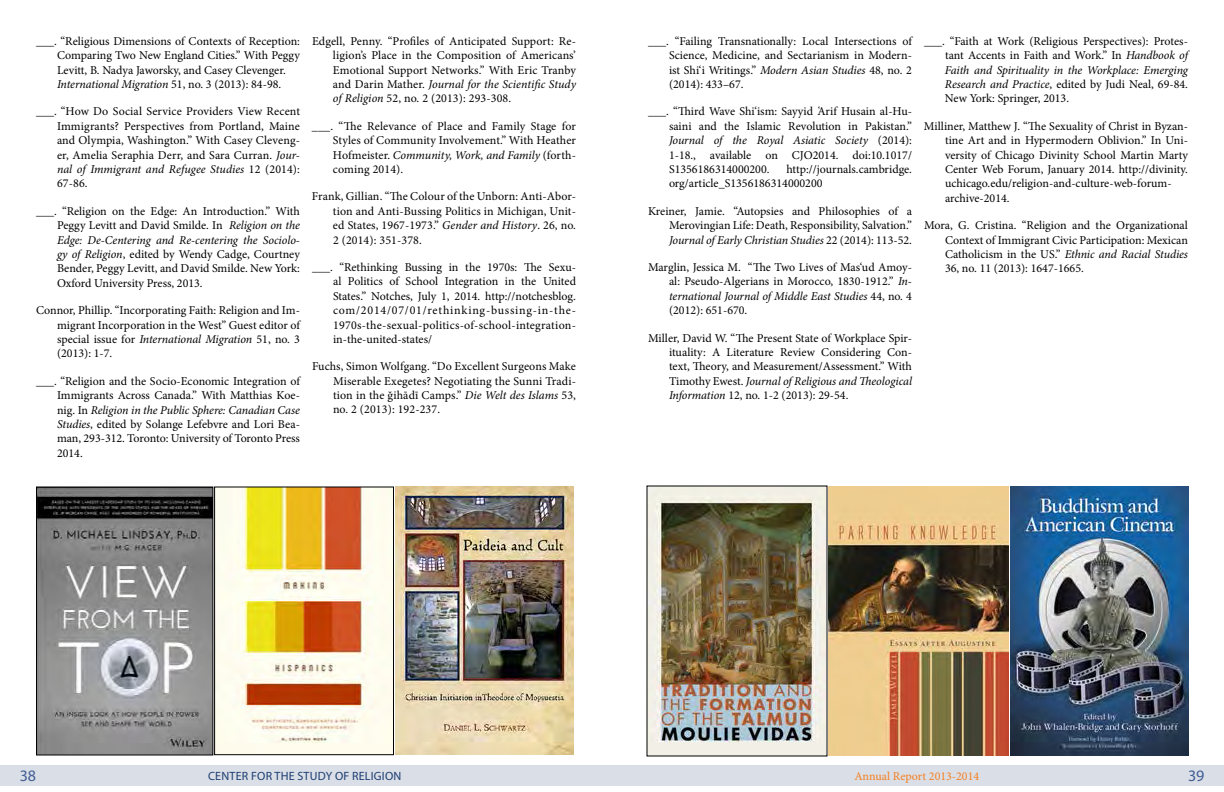
<style>
.page{position:relative;width:1224px;height:792px;background:#fff}
.page>*{position:absolute;margin:0;border:0;box-sizing:border-box;transform-origin:0 0}
.t1{font:16px "Myriad Pro";color:#415e96}
.Bibliography_Entry{font:12px/14.4px "Minion Pro";color:#000;text-align:justify}
.t2{font:12px "Myriad Pro";letter-spacing:.02em;color:#1d3e72}
.t3{font:12px "Minion Pro";color:#f57f20}
.s1{font-style:italic}
</style>
<div class="page">
<div style="left:0;top:765px;width:1224px;height:21px;background:#dadee6"></div>
<img style="left:38px;top:488px;width:173px;height:266px">
<div style="left:36px;top:486px;width:177px;height:270px;border:1px solid #000"></div>
<img style="left:395px;top:486px;width:179px;height:269px">
<img style="left:828px;top:486px;width:361px;height:270px">
<img style="left:648px;top:488px;width:178px;height:266px">
<img style="left:216px;top:488px;width:176px;height:265px">
<div style="left:214px;top:486px;width:180px;height:269px;border:1px solid #000"></div>
<p class="Bibliography_Entry" style="left:57px;top:34px;width:245px;text-align:left;text-indent:-21px">___. “Religious Dimensions of Contexts of Reception:<br>Comparing Two New England Cities.” With Peggy Levitt, B. Nadya Jaworsky, and Casey Clevenger.<br><span class="s1">International Migration</span> 51, no. 3 (2013): 84-98.</p>
<p class="Bibliography_Entry" style="left:57px;top:104px;width:245px;text-indent:-21px">___. “How Do Social Service Providers View Recent Immigrants? Perspectives from Portland, Maine and Olympia, Washington.” With Casey Cleveng&shy;er, Amelia Seraphia Derr, and Sara Curran. <span class="s1">Jour&shy;nal of Immigrant and Refugee Studies</span> 12 (2014):<br>67-86.</p>
<p class="Bibliography_Entry" style="left:57px;top:204px;width:245px;text-indent:-21px">___. “Religion on the Edge: An Introduction.” With Peggy Levitt and David Smilde. In <span class="s1">Religion on the Edge: De-Centering and Re-centering the Sociolo&shy;gy of Religion</span>, edited by Wendy Cadge, Courtney Bender, Peggy Levitt, and David Smilde. New York:<br>Oxford University Press, 2013.</p>
<p class="Bibliography_Entry" style="left:57px;top:303px;width:245px;text-indent:-21px">Connor, Phillip. “Incorporating Faith: Religion and Im&shy;migrant Incorporation in the West” Guest editor of special issue for <span class="s1">International Migration</span> 51, no. 3 (2013): 1-7.</p>
<p class="Bibliography_Entry" style="left:57px;top:374px;width:245px;text-indent:-21px">___. “Religion and the Socio-Economic Integration of Immigrants Across Canada.” With Matthias Koe&shy;nig. In <span class="s1">Religion in the Public Sphere: Canadian Case Studies</span>, edited by Solange Lefebvre and Lori Bea&shy;man, 293-312. Toronto: University of Toronto Press 2014.</p>
<p class="Bibliography_Entry" style="left:333px;top:34px;width:245px;text-indent:-21px">Edgell, Penny. “Profiles of Anticipated Support: Re&shy;ligion’s Place in the Composition of Americans’ Emotional Support Networks.” With Eric Tranby and Darin Mather. <span class="s1">Journal for the Scientific Study of Religion</span> 52, no. 2 (2013): 293-308.</p>
<p class="Bibliography_Entry" style="left:333px;top:119px;width:245px;text-indent:-21px">___. “The Relevance of Place and Family Stage for Styles of Community Involvement.” With Heather Hofmeister. <span class="s1">Community, Work, and Family</span> (forth&shy;coming 2014).</p>
<p class="Bibliography_Entry" style="left:333px;top:189px;width:245px;text-indent:-21px">Frank, Gillian. “The Colour of the Unborn: Anti-Abor&shy;tion and Anti-Bussing Politics in Michigan, Unit&shy;ed States, 1967-1973.” <span class="s1">Gender and History</span>. 26, no.<br>2 (2014): 351-378.</p>
<p class="Bibliography_Entry" style="left:333px;top:260px;width:245px;text-indent:-21px">___. “Rethinking Bussing in the 1970s: The Sexu&shy;al Politics of School Integration in the United States.” Notches, July 1, 2014. http://notchesblog. com/2014/07/01/rethinking-bussing-in-the-1970s-the-sexual-politics-of-school-integration&shy;in-the-united-states/</p>
<p class="Bibliography_Entry" style="left:333px;top:359px;width:245px;text-indent:-21px">Fuchs, Simon Wolfgang. “Do Excellent Surgeons Make Miserable Exegetes? Negotiating the Sunni Tradi&shy;tion in the ğihādī Camps.” <span class="s1">Die Welt des Islams</span> 53, no. 2 (2013): 192-237.</p>
<p class="Bibliography_Entry" style="left:669px;top:34px;width:245px;text-indent:-21px">___. “Failing Transnationally: Local Intersections of Science, Medicine, and Sectarianism in Modern&shy;ist Shi‘i Writings.” <span class="s1">Modern Asian Studies</span> 48, no. 2 (2014): 433–67.</p>
<p class="Bibliography_Entry" style="left:669px;top:104px;width:245px;text-indent:-21px">___. “Third Wave Shi‘ism: Sayyid Ἁrif Husain al-Hu&shy;saini and the Islamic Revolution in Pakistan.” <span class="s1">Journal of the Royal Asiatic Society</span> (2014):<br>1-18., available on CJO2014. doi:10.1017/ S1356186314000200.</p>
<p class="Bibliography_Entry" style="left:669px;top:162px;width:245px;text-indent:117px">http://journals.cambridge. org/article_S1356186314000200</p>
<p class="Bibliography_Entry" style="left:669px;top:204px;width:245px;text-indent:-21px">Kreiner, Jamie. “Autopsies and Philosophies of a Merovingian Life: Death, Responsibility, Salvation.” <span class="s1">Journal of Early Christian Studies</span> 22 (2014): 113-52.</p>
<p class="Bibliography_Entry" style="left:669px;top:260px;width:244px;text-indent:-21px">Marglin, Jessica M. “The Two Lives of Mas‘ud Amoy&shy;al: Pseudo-Algerians in Morocco, 1830-1912.” <span class="s1">In&shy;ternational Journal of Middle East Studies</span> 44, no. 4 (2012): 651-670.</p>
<p class="Bibliography_Entry" style="left:669px;top:331px;width:245px;text-indent:-21px">Miller, David W. “The Present State of Workplace Spir&shy;ituality: A Literature Review Considering Con&shy;text, Theory, and Measurement/Assessment.” With Timothy Ewest. <span class="s1">Journal of Religious and Theological Information</span> 12, no. 1-2 (2013): 29-54.</p>
<p class="Bibliography_Entry" style="left:945px;top:34px;width:245px;text-indent:-21px">___. “Faith at Work (Religious Perspectives): Protes&shy;tant Accents in Faith and Work.” In <span class="s1">Handbook of Faith and Spirituality in the Workplace: Emerging Research and Practice</span>, edited by Judi Neal, 69-84.<br>New York: Springer, 2013.</p>
<p class="Bibliography_Entry" style="left:945px;top:119px;width:245px;text-align:left;text-indent:-21px">Milliner, Matthew J. “The Sexuality of Christ in Byzan&shy;tine Art and in Hypermodern Oblivion.” In Uni&shy;versity of Chicago Divinity School Martin Marty Center Web Forum, January 2014. http://divinity. uchicago.edu/religion-and-culture-web-forum&shy;archive-2014.</p>
<p class="Bibliography_Entry" style="left:945px;top:218px;width:245px;text-indent:-21px">Mora, G. Cristina. “Religion and the Organizational Context of Immigrant Civic Participation: Mexican Catholicism in the US.” <span class="s1">Ethnic and Racial Studies </span>36, no. 11 (2013): 1647-1665.</p>
<h1 class="t1" style="left:20px;top:766px;width:18px">38</h1>
<p class="t2" style="left:208px;top:769px;width:195px">CENTER FOR THE STUDY OF RELIGION</p>
<p class="t3" style="left:854px;top:768px;width:126px">Annual Report 2013-2014</p>
<h1 class="t1" style="left:1188px;top:766px;width:18px">39</h1>
</div>
